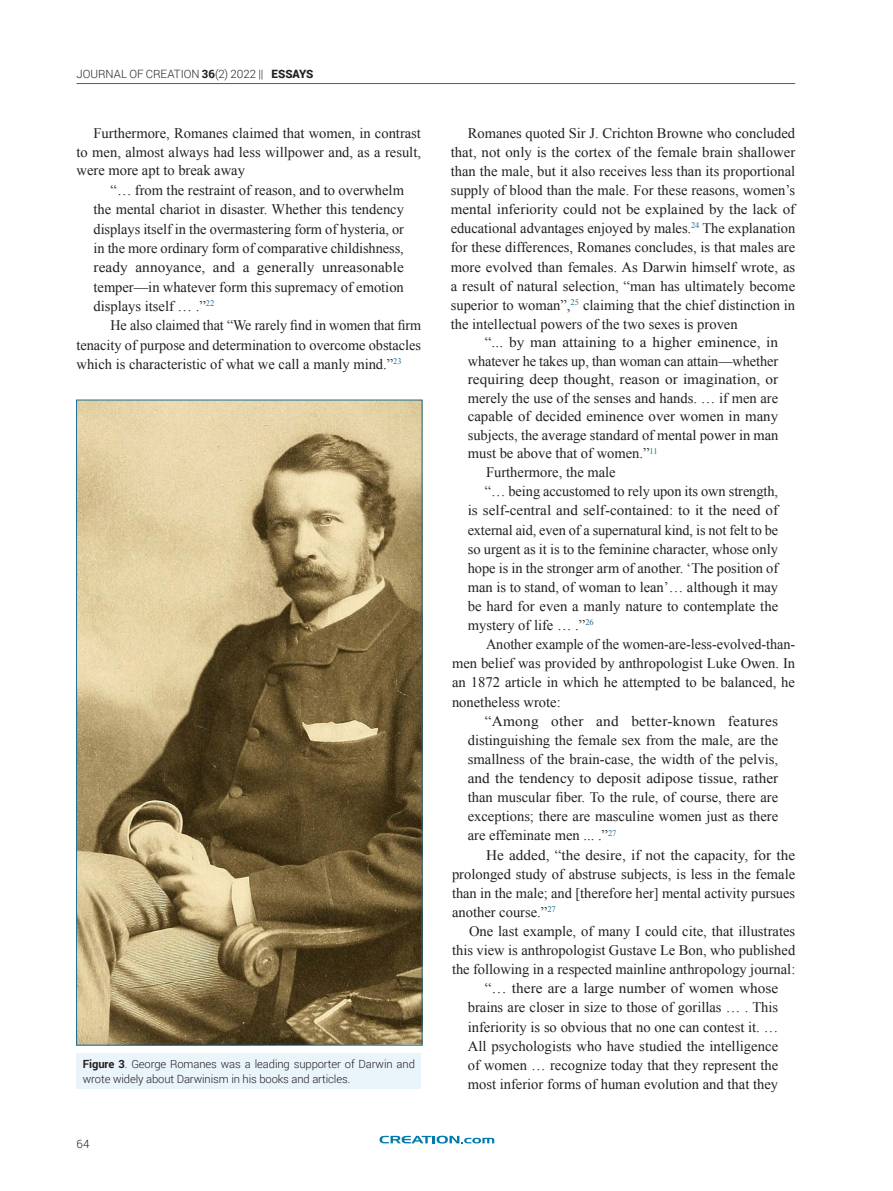
<style>
.page{position:relative;width:893px;height:1191px;background:#fff}
.page>*{position:absolute;margin:0;border:0;box-sizing:border-box;transform-origin:0 0}
.Quote__2-column{font:14.55px/19px "Times New Roman";color:#231f20;text-align:justify;scale:1.05 1}
.Body{font:14.55px/19px "Times New Roman";color:#231f20;text-align:justify}
.Quote__2-column-2{font:14.55px/19px "Times New Roman";color:#231f20;text-align:justify}
.After_Quote_Paragrap{font:14.55px/19px "Times New Roman";color:#231f20;text-align:justify}
.After_Quote_Paragrap-2{font:14.55px/19px "Times New Roman";color:#231f20;text-align:justify;scale:1.05 1}
.t1{font:300 11.4px "Roboto";letter-spacing:-.005em;color:#231f20}
.Captions{font:300 11.25px/15px "Roboto";letter-spacing:-.01em;color:#231f20}
.s1{font-weight:700}
.s2{font-weight:900}
</style>
<div class="page">
<svg style="left:380px;top:1135px;width:114px;height:8px"></svg>
<hr style="left:77px;top:83px;width:718px;height:1px;background:#196f96">
<div style="left:77px;top:1053px;width:344px;height:36px;background:#eaf4fb"></div>
<img style="left:78px;top:402px;width:342px;height:641px">
<p class="t1" style="left:77px;top:66px;width:238px">JOURNAL OF CREATION <span class="s1">36</span>(2) 2022 || <span class="s2">ESSAYS</span></p>
<p class="Body" style="left:77px;top:123px;width:346px;text-indent:17px">Furthermore, Romanes claimed that women, in contrast to men, almost always had less willpower and, as a result, were more apt to break away</p>
<p class="Quote__2-column-2" style="left:94px;top:180px;width:312px;text-indent:17px">“… from the restraint of reason, and to overwhelm the mental chariot in disaster. Whether this tendency displays itself in the overmastering form of hysteria, or in the more ordinary form of comparative childishness, ready annoyance, and a generally unreasonable temper—in whatever form this supremacy of emotion displays itself … .”<sup>22</sup></p>
<p class="After_Quote_Paragrap" style="left:77px;top:315px;width:346px;text-indent:34px">He also claimed that “We rarely find in women that firm tenacity of purpose and determination to overcome obstacles which is characteristic of what we call a manly mind.”<sup>23</sup></p>
<p class="Captions" style="left:83px;top:1055px;width:334px"><span class="s1">Figure 3</span>. George Romanes was a leading supporter of Darwin and wrote widely about Darwinism in his books and articles.</p>
<p class="t1" style="left:77px;top:1135px;width:15px">64</p>
<p class="Body" style="left:451px;top:123px;width:346px;text-indent:17px">Romanes quoted Sir J. Crichton Browne who concluded that, not only is the cortex of the female brain shallower than the male, but it also receives less than its proportional supply of blood than the male. For these reasons, women’s mental inferiority could not be explained by the lack of educational advantages enjoyed by males.<sup>24</sup> The explanation for these differences, Romanes concludes, is that males are more evolved than females. As Darwin himself wrote, as a result of natural selection, “man has ultimately become superior to woman”,<sup>25</sup> claiming that the chief distinction in the intellectual powers of the two sexes is proven</p>
<p class="Quote__2-column" style="left:468px;top:333px;width:297px;line-height:18.5px;text-indent:17px">“... by man attaining to a higher eminence, in whatever he takes up, than woman can attain—whether requiring deep thought, reason or imagination, or merely the use of the senses and hands. … if men are capable of decided eminence over women in many subjects, the average standard of mental power in man must be above that of women.”<sup>11</sup></p>
<p class="After_Quote_Paragrap" style="left:486px;top:462px;width:131px">Furthermore, the male</p>
<p class="Quote__2-column-2" style="left:468px;top:481px;width:312px;text-indent:17px">“… being accustomed to rely upon its own strength, is self-central and self-contained: to it the need of external aid, even of a supernatural kind, is not felt to be so urgent as it is to the feminine character, whose only hope is in the stronger arm of another. ‘The position of man is to stand, of woman to lean’… although it may be hard for even a manly nature to contemplate the mystery of life … .”<sup>26</sup></p>
<p class="After_Quote_Paragrap" style="left:452px;top:634px;width:345px;text-indent:34px">Another example of the women-are-less-evolved-than&shy;men belief was provided by anthropologist Luke Owen. In an 1872 article in which he attempted to be balanced, he nonetheless wrote:</p>
<p class="Quote__2-column" style="left:468px;top:711px;width:297px;text-indent:17px">“Among other and better-known features distinguishing the female sex from the male, are the smallness of the brain-case, the width of the pelvis, and the tendency to deposit adipose tissue, rather than muscular fiber. To the rule, of course, there are exceptions; there are masculine women just as there are effeminate men ... .”<sup>27</sup></p>
<p class="After_Quote_Paragrap-2" style="left:452px;top:845px;width:328px;text-indent:34px">He added, “the desire, if not the capacity, for the prolonged study of abstruse subjects, is less in the female than in the male; and [therefore her] mental activity pursues another course.”<sup>27</sup></p>
<p class="Body" style="left:452px;top:921px;width:345px;text-indent:17px">One last example, of many I could cite, that illustrates this view is anthropologist Gustave Le Bon, who published the following in a respected mainline anthropology journal:</p>
<p class="Quote__2-column" style="left:468px;top:978px;width:297px;text-indent:17px">“… there are a large number of women whose brains are closer in size to those of gorillas … . This inferiority is so obvious that no one can contest it. … All psychologists who have studied the intelligence of women … recognize today that they represent the most inferior forms of human evolution and that they</p>
</div>
